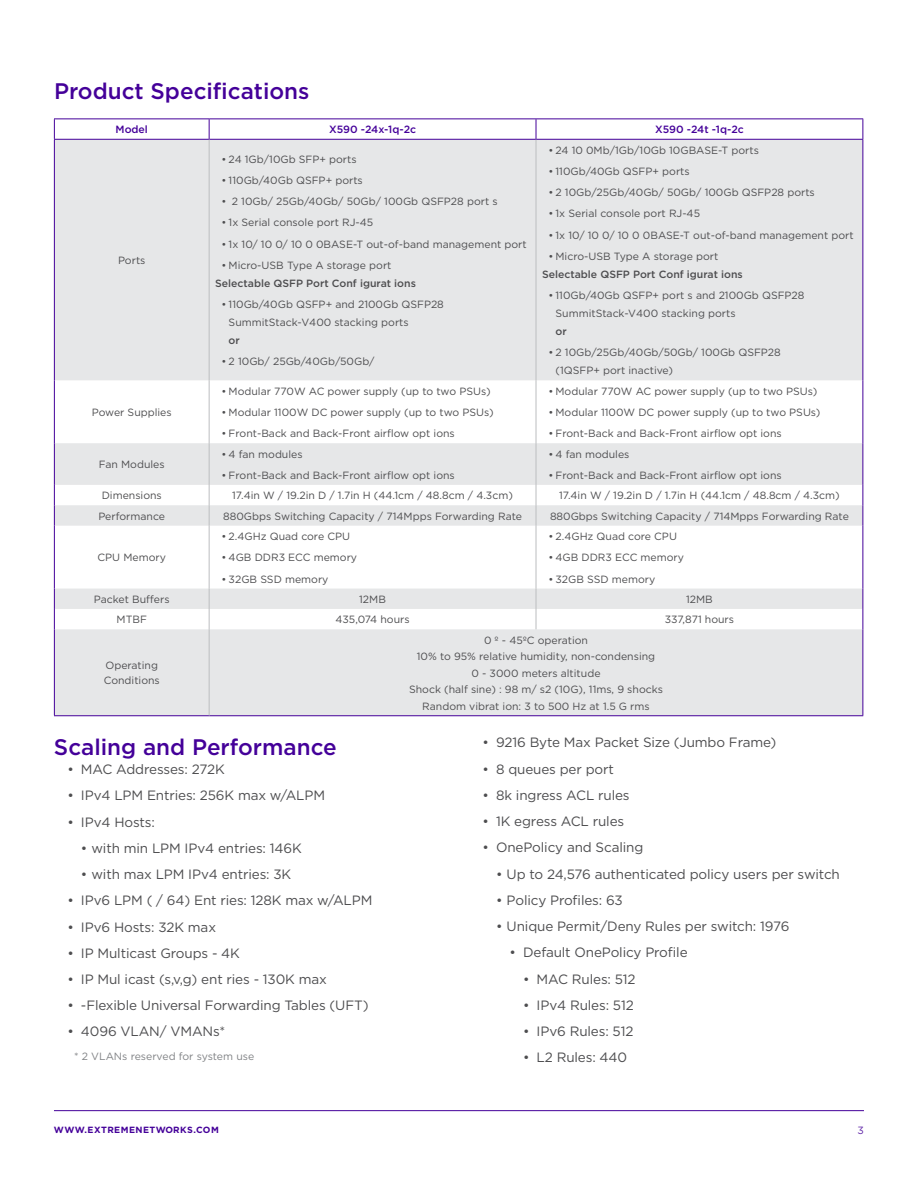
<style>
.page{position:relative;width:918px;height:1188px;background:#fff}
.page>*{position:absolute;margin:0;border:0;box-sizing:border-box;transform-origin:0 0}
.t1{font:500 22.5px "Gotham";color:#409}
.t2{font:13.5px "Gotham";letter-spacing:-.01em;color:#4d4d4f}
.t3{font:10.5px/16.5px "Gotham";color:#4d4d4f}
.t4{font:500 10.5px "Gotham";color:#4d4d4f}
.t5{font:500 10.5px "Gotham";color:#409}
.t6{font:10.5px "Gotham";color:#808285}
.t7{font:10.5px "Gotham";color:#6026a8}
.t8{font:700 9px "Gotham";letter-spacing:.05em;color:#409}
</style>
<div class="page">
<hr style="left:54px;top:1110px;width:810px;height:1px;background:#409">
<svg style="left:55px;top:140px;width:807px;height:575px;fill:#e6e7e8"></svg>
<hr style="left:54px;top:140px;width:1px;height:240px;background:#409">
<hr style="left:862px;top:140px;width:1px;height:240px;background:#409">
<hr style="left:54px;top:380px;width:1px;height:63px;background:#409">
<hr style="left:862px;top:380px;width:1px;height:63px;background:#409">
<hr style="left:54px;top:443px;width:1px;height:42px;background:#409">
<hr style="left:862px;top:443px;width:1px;height:42px;background:#409">
<svg style="left:54px;top:485px;width:1px;height:41px"></svg>
<svg style="left:862px;top:485px;width:1px;height:41px"></svg>
<hr style="left:54px;top:526px;width:1px;height:63px;background:#409">
<hr style="left:862px;top:526px;width:1px;height:63px;background:#409">
<svg style="left:54px;top:589px;width:1px;height:40px"></svg>
<svg style="left:862px;top:589px;width:1px;height:40px"></svg>
<hr style="left:54px;top:629px;width:1px;height:86px;background:#409">
<hr style="left:862px;top:629px;width:1px;height:86px;background:#409">
<hr style="left:54px;top:715px;width:155px;height:1px;background:#409">
<hr style="left:209px;top:715px;width:327px;height:1px;background:#409">
<hr style="left:536px;top:715px;width:327px;height:1px;background:#409">
<hr style="left:54px;top:118px;width:155px;height:1px;background:#409">
<svg style="left:54px;top:119px;width:1px;height:20px"></svg>
<hr style="left:209px;top:118px;width:327px;height:1px;background:#409">
<svg style="left:209px;top:119px;width:1px;height:20px"></svg>
<hr style="left:536px;top:118px;width:327px;height:1px;background:#409">
<svg style="left:536px;top:119px;width:1px;height:20px"></svg>
<svg style="left:862px;top:119px;width:1px;height:20px"></svg>
<hr style="left:54px;top:139px;width:155px;height:1px;background:#409">
<hr style="left:209px;top:139px;width:327px;height:1px;background:#409">
<hr style="left:536px;top:139px;width:327px;height:1px;background:#409">
<hr style="left:209px;top:140px;width:1px;height:240px;background:#bcbec0">
<hr style="left:536px;top:140px;width:1px;height:240px;background:#bcbec0">
<hr style="left:209px;top:380px;width:1px;height:63px;background:#bcbec0">
<hr style="left:536px;top:380px;width:1px;height:63px;background:#bcbec0">
<hr style="left:209px;top:443px;width:1px;height:42px;background:#bcbec0">
<hr style="left:536px;top:443px;width:1px;height:42px;background:#bcbec0">
<svg style="left:209px;top:485px;width:1px;height:41px"></svg>
<svg style="left:536px;top:485px;width:1px;height:41px"></svg>
<hr style="left:209px;top:526px;width:1px;height:63px;background:#bcbec0">
<hr style="left:536px;top:526px;width:1px;height:63px;background:#bcbec0">
<svg style="left:209px;top:589px;width:1px;height:40px"></svg>
<svg style="left:536px;top:589px;width:1px;height:40px"></svg>
<hr style="left:209px;top:629px;width:1px;height:86px;background:#bcbec0">
<h1 class="t1" style="left:54px;top:76px;width:257px">Product Specifications</h1>
<p class="t5" style="left:116px;top:123px;width:34px">Model</p>
<p class="t5" style="left:329px;top:123px;width:89px">X590 -24x-1q-2c</p>
<p class="t5" style="left:655px;top:123px;width:90px">X590 -24t -1q-2c</p>
<p class="t3" style="left:118px;top:252px;width:29px">Ports</p>
<p class="t3" style="left:92px;top:404px;width:81px">Power Supplies</p>
<p class="t3" style="left:99px;top:456px;width:67px">Fan Modules</p>
<p class="t3" style="left:222px;top:150px;width:137px">• 24 1Gb/10Gb SFP+ ports</p>
<p class="t3" style="left:222px;top:172px;width:143px">• 110Gb/40Gb QSFP+ ports</p>
<p class="t3" style="left:222px;top:193px;width:278px">• 2 10Gb/ 25Gb/40Gb/ 50Gb/ 100Gb QSFP28 port s</p>
<p class="t3" style="left:222px;top:214px;width:153px">• 1x Serial console port RJ-45</p>
<p class="t3" style="left:222px;top:235px;width:307px">• 1x 10/ 10 0/ 10 0 0BASE-T out-of-band management port</p>
<p class="t3" style="left:222px;top:257px;width:171px">• Micro-USB Type A storage port</p>
<p class="t4" style="left:215px;top:276px;width:202px">Selectable QSFP Port Conf igurat ions</p>
<p class="t3" style="left:229px;top:295px;width:217px;line-height:18px;text-indent:-7px">• 110Gb/40Gb QSFP+ and 2100Gb QSFP28<br>SummitStack-V400 stacking ports</p>
<p class="t4" style="left:229px;top:334px;width:13px">or</p>
<p class="t3" style="left:222px;top:353px;width:155px">• 2 10Gb/ 25Gb/40Gb/50Gb/</p>
<p class="t3" style="left:222px;top:383px;width:270px">• Modular 770W AC power supply (up to two PSUs)</p>
<p class="t3" style="left:222px;top:404px;width:274px">• Modular 1100W DC power supply (up to two PSUs)</p>
<p class="t3" style="left:222px;top:425px;width:235px">• Front-Back and Back-Front airflow opt ions</p>
<p class="t3" style="left:222px;top:445px;width:83px">• 4 fan modules</p>
<p class="t3" style="left:222px;top:467px;width:235px">• Front-Back and Back-Front airflow opt ions</p>
<p class="t3" style="left:548px;top:141px;width:212px">• 24 10 0Mb/1Gb/10Gb 10GBASE-T ports</p>
<p class="t3" style="left:548px;top:163px;width:143px">• 110Gb/40Gb QSFP+ ports</p>
<p class="t3" style="left:548px;top:184px;width:268px">• 2 10Gb/25Gb/40Gb/ 50Gb/ 100Gb QSFP28 ports</p>
<p class="t3" style="left:548px;top:205px;width:153px">• 1x Serial console port RJ-45</p>
<p class="t3" style="left:548px;top:226px;width:307px">• 1x 10/ 10 0/ 10 0 0BASE-T out-of-band management port</p>
<p class="t3" style="left:548px;top:248px;width:171px">• Micro-USB Type A storage port</p>
<p class="t4" style="left:542px;top:267px;width:202px">Selectable QSFP Port Conf igurat ions</p>
<p class="t3" style="left:556px;top:286px;width:251px;line-height:18px;text-indent:-7px">• 110Gb/40Gb QSFP+ port s and 2100Gb QSFP28<br>SummitStack-V400 stacking ports</p>
<p class="t4" style="left:556px;top:325px;width:13px">or</p>
<p class="t3" style="left:556px;top:343px;width:227px;line-height:18px;text-indent:-7px">• 2 10Gb/25Gb/40Gb/50Gb/ 100Gb QSFP28 (1QSFP+ port inactive)</p>
<p class="t3" style="left:548px;top:383px;width:270px">• Modular 770W AC power supply (up to two PSUs)</p>
<p class="t3" style="left:548px;top:404px;width:274px">• Modular 1100W DC power supply (up to two PSUs)</p>
<p class="t3" style="left:548px;top:425px;width:235px">• Front-Back and Back-Front airflow opt ions</p>
<p class="t3" style="left:548px;top:445px;width:83px">• 4 fan modules</p>
<p class="t3" style="left:548px;top:467px;width:235px">• Front-Back and Back-Front airflow opt ions</p>
<p class="t3" style="left:102px;top:487px;width:62px">Dimensions</p>
<p class="t3" style="left:232px;top:487px;width:282px">17.4in W / 19.2in D / 1.7in H (44.1cm / 48.8cm / 4.3cm)</p>
<p class="t3" style="left:559px;top:487px;width:282px">17.4in W / 19.2in D / 1.7in H (44.1cm / 48.8cm / 4.3cm)</p>
<p class="t3" style="left:98px;top:507px;width:68px">Performance</p>
<p class="t3" style="left:223px;top:507px;width:300px">880Gbps Switching Capacity / 714Mpps Forwarding Rate</p>
<p class="t3" style="left:550px;top:507px;width:300px">880Gbps Switching Capacity / 714Mpps Forwarding Rate</p>
<p class="t3" style="left:98px;top:549px;width:70px">CPU Memory</p>
<p class="t3" style="left:549px;top:528px;width:130px">• 2.4GHz Quad core CPU</p>
<p class="t3" style="left:549px;top:549px;width:137px">• 4GB DDR3 ECC memory</p>
<p class="t3" style="left:549px;top:570px;width:108px">• 32GB SSD memory</p>
<p class="t3" style="left:222px;top:528px;width:130px">• 2.4GHz Quad core CPU</p>
<p class="t3" style="left:222px;top:549px;width:137px">• 4GB DDR3 ECC memory</p>
<p class="t3" style="left:222px;top:570px;width:108px">• 32GB SSD memory</p>
<p class="t3" style="left:94px;top:591px;width:77px">Packet Buffers</p>
<p class="t3" style="left:359px;top:591px;width:28px">12MB</p>
<p class="t3" style="left:686px;top:591px;width:28px">12MB</p>
<p class="t3" style="left:117px;top:611px;width:32px">MTBF</p>
<p class="t3" style="left:335px;top:611px;width:76px">435,074 hours</p>
<p class="t3" style="left:665px;top:611px;width:71px">337,871 hours</p>
<p class="t3" style="left:104px;top:658px;width:58px;line-height:15px">Operating<br>Conditions</p>
<p class="t3" style="left:409px;top:632px;width:255px;text-align:center">0 º - 45ºC operation<br>10% to 95% relative humidity, non-condensing<br>0 - 3000 meters altitude<br>Shock (half sine) : 98 m/ s2 (10G), 11ms, 9 shocks Random vibrat ion: 3 to 500 Hz at 1.5 G rms</p>
<h1 class="t1" style="left:54px;top:732px;width:284px">Scaling and Performance</h1>
<p class="t2" style="left:67px;top:761px;width:159px">• MAC Addresses: 272K</p>
<p class="t2" style="left:67px;top:787px;width:259px">• IPv4 LPM Entries: 256K max w/ALPM</p>
<p class="t2" style="left:67px;top:813px;width:89px">• IPv4 Hosts:</p>
<p class="t2" style="left:81px;top:839px;width:222px">• with min LPM IPv4 entries: 146K</p>
<p class="t2" style="left:81px;top:866px;width:212px">• with max LPM IPv4 entries: 3K</p>
<p class="t2" style="left:67px;top:892px;width:306px">• IPv6 LPM ( / 64) Ent ries: 128K max w/ALPM</p>
<p class="t2" style="left:67px;top:918px;width:150px">• IPv6 Hosts: 32K max</p>
<p class="t2" style="left:67px;top:944px;width:174px">• IP Multicast Groups - 4K</p>
<p class="t2" style="left:67px;top:971px;width:261px">• IP Mul icast (s,v,g) ent ries - 130K max</p>
<p class="t2" style="left:67px;top:997px;width:303px">• -Flexible Universal Forwarding Tables (UFT)</p>
<p class="t2" style="left:67px;top:1023px;width:159px">• 4096 VLAN/ VMANs*</p>
<p class="t6" style="left:74px;top:1049px;width:182px">* 2 VLANs reserved for system use</p>
<p class="t2" style="left:483px;top:734px;width:295px">• 9216 Byte Max Packet Size (Jumbo Frame)</p>
<p class="t2" style="left:483px;top:760px;width:133px">• 8 queues per port</p>
<p class="t2" style="left:483px;top:786px;width:149px">• 8k ingress ACL rules</p>
<p class="t2" style="left:483px;top:813px;width:143px">• 1K egress ACL rules</p>
<p class="t2" style="left:483px;top:839px;width:162px">• OnePolicy and Scaling</p>
<p class="t2" style="left:496px;top:865px;width:345px">• Up to 24,576 authenticated policy users per switch</p>
<p class="t2" style="left:496px;top:891px;width:128px">• Policy Profiles: 63</p>
<p class="t2" style="left:496px;top:918px;width:295px">• Unique Permit/Deny Rules per switch: 1976</p>
<p class="t2" style="left:510px;top:944px;width:180px">• Default OnePolicy Profile</p>
<p class="t2" style="left:523px;top:970px;width:114px">• MAC Rules: 512</p>
<p class="t2" style="left:523px;top:996px;width:112px">• IPv4 Rules: 512</p>
<p class="t2" style="left:523px;top:1023px;width:112px">• IPv6 Rules: 512</p>
<p class="t2" style="left:523px;top:1049px;width:105px">• L2 Rules: 440</p>
<p class="t8" style="left:54px;top:1124px;width:166px">WWW.EXTREMENETWORKS.COM</p>
<p class="t7" style="left:858px;top:1124px;width:8px">3</p>
</div>
